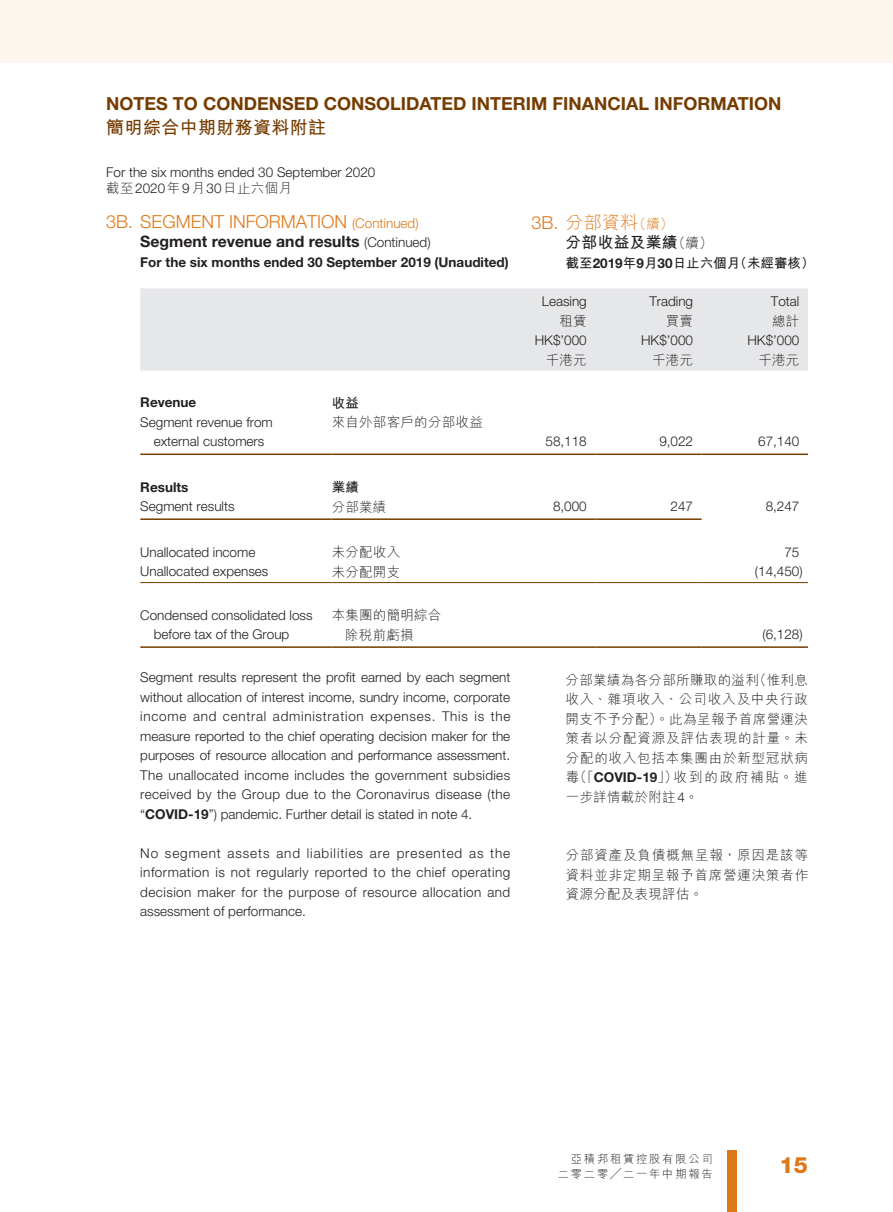
<style>
.page{position:relative;width:893px;height:1212px;background:#fff}
.page>*{position:absolute;margin:0;border:0;box-sizing:border-box;transform-origin:0 0}
.t1{font:800 22.5px "Helvetica Neue LT Std";color:#de791b}
.t2{font:700 18px "Helvetica Neue LT Std";color:#753c00}
.t3{font:300 18px "Helvetica Neue LT Std";color:#de791b}
.t4{font:700 18px "M Hei HK";letter-spacing:.02em;color:#753c00}
.t5{font:300 18px "M Hei HK";color:#de791b}
.t6{font:700 15.75px "Helvetica Neue LT Std";color:#231f20}
.t7{font:700 15.75px "M Hei HK";letter-spacing:.02em;color:#231f20}
.t8{font:300 13.5px/19.5px "Helvetica Neue LT Std";color:#231f20;text-align:justify}
.t9{font:300 13.5px/19.5px "M Hei HK";letter-spacing:.06em;color:#231f20;text-align:justify}
.t10{font:700 13.5px "Helvetica Neue LT Std";color:#231f20}
.t11{font:700 13.5px "M Hei HK";color:#231f20}
.t12{font:300 13.5px/19.5px "M Hei HK";letter-spacing:.02em;color:#231f20}
.t13{font:300 11.25px/14.2px "M Hei HK";letter-spacing:.16em;color:#231f20;text-align:right}
.s1{font-family:"Helvetica Neue LT Std"}
.s2{font-size:13.5px}
.s3{font-weight:300;font-size:13.5px}
.s4{font-weight:700}
.s5{font-family:"Helvetica Neue LT Std";font-weight:700}
</style>
<div class="page">
<img style="left:0;top:0;width:893px;height:1212px">
<div style="left:727px;top:1150px;width:9px;height:62px;background:#de791b"></div>
<div style="left:140px;top:288px;width:668px;height:83px;background:#e6e7e9"></div>
<hr style="left:140px;top:453px;width:192px;height:2px;background:#753c00">
<hr style="left:332px;top:453px;width:157px;height:2px;background:#753c00">
<hr style="left:489px;top:453px;width:106px;height:2px;background:#753c00">
<hr style="left:595px;top:453px;width:107px;height:2px;background:#753c00">
<hr style="left:702px;top:453px;width:106px;height:2px;background:#753c00">
<hr style="left:140px;top:518px;width:192px;height:2px;background:#753c00">
<hr style="left:332px;top:518px;width:157px;height:2px;background:#753c00">
<hr style="left:489px;top:518px;width:106px;height:2px;background:#753c00">
<hr style="left:595px;top:518px;width:107px;height:2px;background:#753c00">
<hr style="left:140px;top:582px;width:192px;height:1px;background:#753c00">
<hr style="left:332px;top:582px;width:157px;height:1px;background:#753c00">
<hr style="left:489px;top:582px;width:106px;height:1px;background:#753c00">
<hr style="left:595px;top:582px;width:107px;height:1px;background:#753c00">
<hr style="left:702px;top:582px;width:106px;height:1px;background:#753c00">
<hr style="left:140px;top:646px;width:192px;height:2px;background:#753c00">
<hr style="left:332px;top:646px;width:157px;height:2px;background:#753c00">
<hr style="left:489px;top:646px;width:106px;height:2px;background:#753c00">
<hr style="left:595px;top:646px;width:107px;height:2px;background:#753c00">
<hr style="left:702px;top:646px;width:106px;height:2px;background:#753c00">
<h2 class="t2" style="left:106px;top:93px;width:676px">NOTES TO CONDENSED CONSOLIDATED INTERIM FINANCIAL INFORMATION</h2>
<h2 class="t4" style="left:106px;top:114px;width:221px">簡明綜合中期財務資料附註</h2>
<p class="t8" style="left:106px;top:162px;width:271px">For the six months ended 30 September 2020</p>
<p class="t9" style="left:106px;top:178px;width:187px">截至<span class="s1">2020</span>年<span class="s1">9</span>月<span class="s1">30</span>日止六個月</p>
<h2 class="t3" style="left:106px;top:210px;width:314px">3B. SEGMENT INFORMATION <span class="s2">(Continued)</span></h2>
<p class="t6" style="left:140px;top:232px;width:292px">Segment revenue and results <span class="s3">(Continued)</span></p>
<p class="t10" style="left:140px;top:253px;width:370px">For the six months ended 30 September 2019 (Unaudited)</p>
<p class="t10" style="left:140px;top:394px;width:58px">Revenue</p>
<p class="t11" style="left:332px;top:393px;width:29px">收益</p>
<p class="t8" style="left:140px;top:412px;width:134px;text-align:center">Segment revenue from external customers</p>
<p class="t12" style="left:332px;top:412px;width:153px">來自外部客戶的分部收益</p>
<h2 class="t5" style="left:531px;top:213px;width:143px"><span class="s1">3B.</span> 分部資料<span class="s2">（續）</span></h2>
<p class="t7" style="left:565px;top:231px;width:148px">分部收益及業績<span class="s3">（續）</span></p>
<p class="t11" style="left:565px;top:253px;width:251px">截至<span class="s1">2019</span>年<span class="s1">9</span>月<span class="s1">30</span>日止六個月（未經審核）</p>
<p class="t8" style="left:542px;top:291px;width:47px">Leasing</p>
<p class="t8" style="left:649px;top:291px;width:45px">Trading</p>
<p class="t8" style="left:771px;top:291px;width:30px">Total</p>
<p class="t9" style="left:559px;top:311px;width:29px">租賃</p>
<p class="t9" style="left:666px;top:311px;width:29px">買賣</p>
<p class="t9" style="left:772px;top:311px;width:29px">總計</p>
<p class="t8" style="left:535px;top:330px;width:54px">HK$’000</p>
<p class="t8" style="left:641px;top:330px;width:54px">HK$’000</p>
<p class="t8" style="left:747px;top:330px;width:54px">HK$’000</p>
<p class="t9" style="left:546px;top:350px;width:43px">千港元</p>
<p class="t9" style="left:652px;top:350px;width:43px">千港元</p>
<p class="t9" style="left:758px;top:350px;width:43px">千港元</p>
<p class="t8" style="left:545px;top:431px;width:43px">58,118</p>
<p class="t8" style="left:659px;top:431px;width:35px">9,022</p>
<p class="t8" style="left:758px;top:431px;width:43px">67,140</p>
<p class="t10" style="left:140px;top:479px;width:50px">Results</p>
<p class="t11" style="left:332px;top:477px;width:29px">業績</p>
<p class="t8" style="left:140px;top:496px;width:96px">Segment results</p>
<p class="t9" style="left:332px;top:497px;width:56px">分部業績</p>
<p class="t8" style="left:553px;top:496px;width:35px">8,000</p>
<p class="t8" style="left:671px;top:496px;width:24px">247</p>
<p class="t8" style="left:766px;top:496px;width:35px">8,247</p>
<p class="t8" style="left:140px;top:542px;width:117px">Unallocated income</p>
<p class="t9" style="left:332px;top:542px;width:70px">未分配收入</p>
<p class="t8" style="left:784px;top:542px;width:17px">75</p>
<p class="t8" style="left:140px;top:561px;width:130px">Unallocated expenses</p>
<p class="t9" style="left:332px;top:562px;width:70px">未分配開支</p>
<p class="t8" style="left:755px;top:561px;width:49px">(14,450)</p>
<p class="t8" style="left:154px;top:605px;width:160px;text-indent:-14px">Condensed consolidated loss before tax of the Group</p>
<p class="t12" style="left:345px;top:605px;width:98px;text-indent:-14px">本集團的簡明綜合除稅前虧損</p>
<p class="t8" style="left:762px;top:624px;width:42px">(6,128)</p>
<p class="t8" style="left:140px;top:667px;width:372px">Segment results represent the profit earned by each segment without allocation of interest income, sundry income, corporate income and central administration expenses. This is the measure reported to the chief operating decision maker for the purposes of resource allocation and performance assessment.<br>The unallocated income includes the government subsidies received by the Group due to the Coronavirus disease (the “<span class="s4">COVID-19</span>”) pandemic. Further detail is stated in note 4.</p>
<p class="t8" style="left:140px;top:843px;width:371px">No segment assets and liabilities are presented as the information is not regularly reported to the chief operating decision maker for the purpose of resource allocation and assessment of performance.</p>
<p class="t9" style="left:565px;top:670px;width:244px">分部業績為各分部所賺取的溢利（惟利息收入、雜項收入、公司收入及中央行政開支不予分配）。此為呈報予首席營運決策者以分配資源及評估表現的計量。未分配的收入包括本集團由於新型冠狀病毒（「<span class="s5">COVID-19</span>」）收到的政府補貼。進一步詳情載於附註<span class="s1">4</span>。</p>
<p class="t9" style="left:566px;top:845px;width:244px">分部資產及負債概無呈報，原因是該等資料並非定期呈報予首席營運決策者作資源分配及表現評估。</p>
<p class="t13" style="left:558px;top:1152px;width:156px">亞積邦租賃控股有限公司二零二零╱二一年中期報告</p>
<h1 class="t1" style="left:780px;top:1152px;width:30px">15</h1>
</div>
